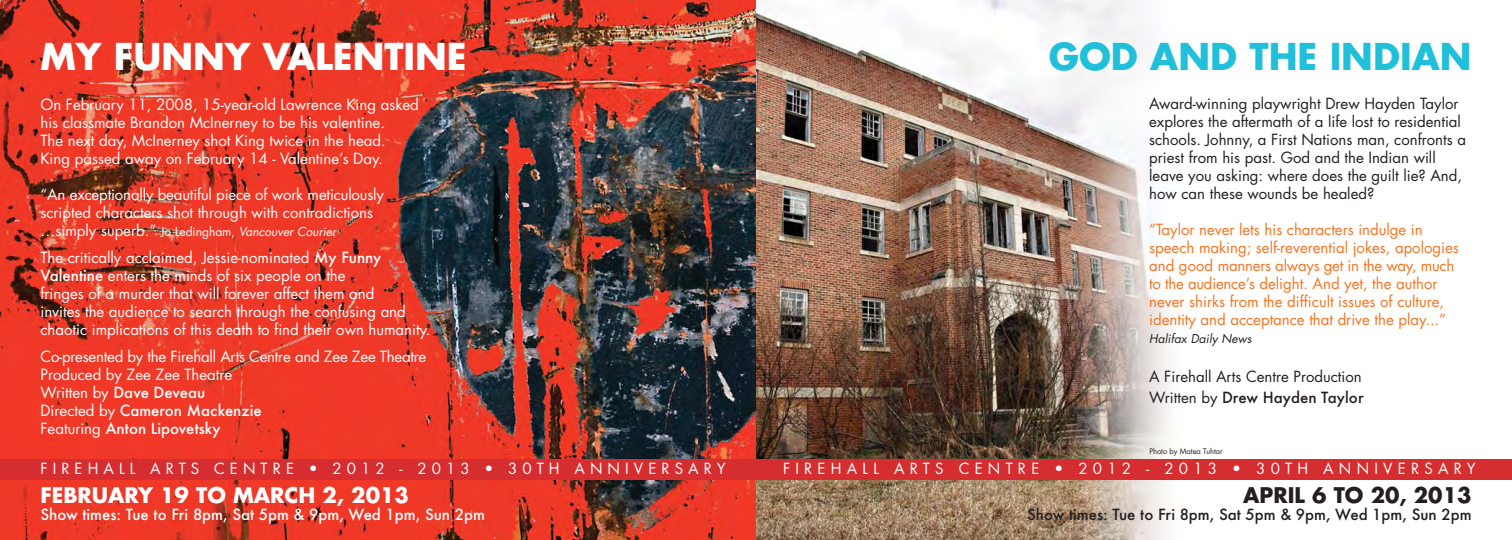
<style>
.page{position:relative;width:1512px;height:540px;background:#fff}
.page>*{position:absolute;margin:0;border:0;box-sizing:border-box;transform-origin:0 0}
.t1{font:700 36px "Futura";color:#fff}
.t2{font:700 36px "Futura";color:#20c0db}
.t3{font:700 21px "Futura";color:#fff}
.t4{font:700 21px "Futura";color:#231f20}
.t5{font:15px/18px "Futura";color:#fff}
.t6{font:15px/18px "Futura";color:#231f20}
.t7{font:15px/18px "Futura";color:#f47423}
.t8{font:500 15px "Futura";color:#fff}
.t9{font:500 15px "Futura";color:#231f20}
.t10{font:15px "Futura";letter-spacing:.34em;color:#fff}
.t11{font:15px "Futura";letter-spacing:.35em;color:#fff}
.t12{font:italic 12px "Futura";color:#fff}
.t13{font:italic 12px "Futura";color:#231f20}
.t14{font:7.5px "Futura";color:#231f20}
.s1{font-style:normal;font-size:15px}
.s2{font-style:normal}
.s3{font-weight:500}
</style>
<div class="page">
<img style="left:0;top:0;width:1319px;height:540px">
<div style="left:0;top:459px;width:756px;height:20px;background:#d62d30"></div>
<div style="left:756px;top:459px;width:756px;height:20px;background:#d62d30"></div>
<h1 class="t1" style="left:40px;top:41px;width:428px">MY FUNNY VALENTINE</h1>
<h1 class="t2" style="left:1049px;top:41px;width:424px">GOD AND THE INDIAN</h1>
<p class="t5" style="left:40px;top:97px;width:380px">On February 11, 2008, 15-year-old Lawrence King asked his classmate Brandon McInerney to be his valentine.<br>The next day, McInerney shot King twice in the head.<br>King passed away on February 14 - Valentine’s Day.</p>
<p class="t5" style="left:40px;top:187px;width:345px">“An exceptionally beautiful piece of work meticulously scripted characters shot through with contradictions</p>
<p class="t12" style="left:40px;top:226px;width:299px"><span class="s1">…simply superb.”</span> <span class="s2">Jo Ledingham,</span> Vancouver Courier</p>
<p class="t5" style="left:40px;top:250px;width:392px">The critically acclaimed, Jessie-nominated <span class="s3">My Funny Valentine</span> enters the minds of six people on the<br>fringes of a murder that will forever affect them and<br>invites the audience to search through the confusing and chaotic implications of this death to find their own humanity.</p>
<p class="t5" style="left:40px;top:349px;width:387px">Co-presented by the Firehall Arts Centre and Zee Zee Theatre Produced by Zee Zee Theatre<br>Written by <span class="s3">Dave Deveau<br></span>Directed by <span class="s3">Cameron Mackenzie<br></span>Featuring <span class="s3">Anton Lipovetsky</span></p>
<p class="t10" style="left:40px;top:461px;width:687px">FIREHALL ARTS CENTRE • 2012 - 2013 • 30TH ANNIVERSARY</p>
<p class="t6" style="left:1149px;top:96px;width:318px">Award-winning playwright Drew Hayden Taylor explores the aftermath of a life lost to residential schools. Johnny, a First Nations man, confronts a priest from his past. God and the Indian will leave you asking: where does the guilt lie? And, how can these wounds be healed?</p>
<p class="t7" style="left:1149px;top:222px;width:311px">“Taylor never lets his characters indulge in speech making; self-reverential jokes, apologies and good manners always get in the way, much to the audience’s delight. And yet, the author never shirks from the difficult issues of culture, identity and acceptance that drive the play...”</p>
<p class="t13" style="left:1149px;top:333px;width:106px">Halifax Daily News</p>
<p class="t6" style="left:1149px;top:368px;width:216px;line-height:21px">A Firehall Arts Centre Production<br>Written by <span class="s3">Drew Hayden Taylor</span></p>
<p class="t14" style="left:1149px;top:447px;width:75px">Photo by Matea Tuhtar</p>
<p class="t11" style="left:783px;top:461px;width:694px">FIREHALL ARTS CENTRE • 2012 - 2013 • 30TH ANNIVERSARY</p>
<h2 class="t3" style="left:40px;top:486px;width:370px">FEBRUARY 19 TO MARCH 2, 2013</h2>
<p class="t8" style="left:40px;top:508px;width:446px">Show times: Tue to Fri 8pm, Sat 5pm &amp; 9pm, Wed 1pm, Sun 2pm</p>
<h2 class="t4" style="left:1243px;top:486px;width:230px">APRIL 6 TO 20, 2013</h2>
<p class="t9" style="left:1027px;top:508px;width:446px">Show times: Tue to Fri 8pm, Sat 5pm &amp; 9pm, Wed 1pm, Sun 2pm</p>
</div>
